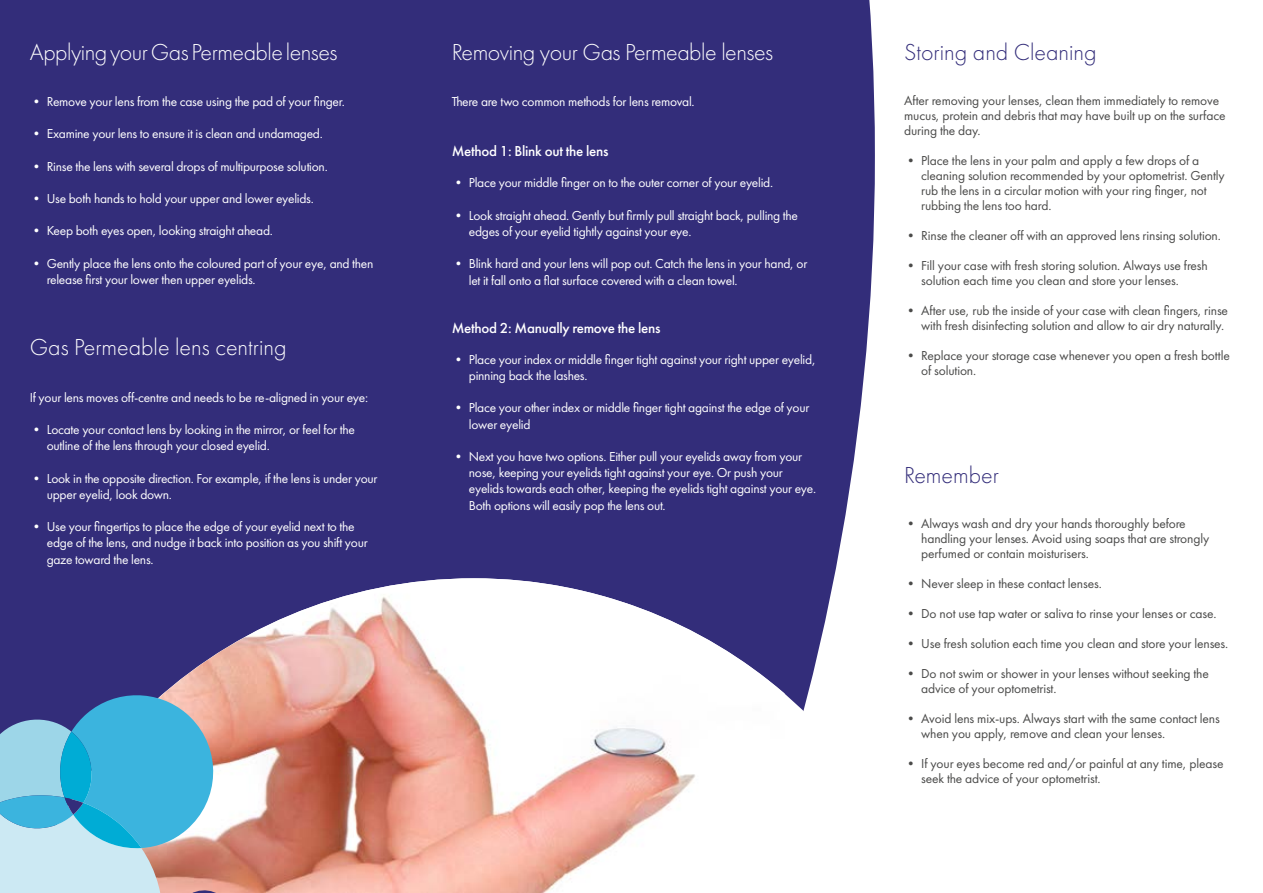
<style>
.page{position:relative;width:1263px;height:893px;background:#fff}
.page>*{position:absolute;margin:0;border:0;box-sizing:border-box;transform-origin:0 0}
.t1{font:300 24px "Futura PT";letter-spacing:-.02em;color:#fff}
.t2{font:300 24px "Futura PT";color:#332d7a}
.t3{font:300 24px "Futura PT";color:#fff}
.t4{font:500 15px "Futura PT";letter-spacing:-.02em;color:#fff}
.t5{font:13.5px/16.2px "Futura PT";letter-spacing:-.02em;color:#fff}
.t6{font:13.5px/15px "Futura PT";letter-spacing:-.01em;color:#4a4a49}
</style>
<div class="page">
<div style="left:0;top:0;width:875px;height:578px;background:#332d7a"></div>
<svg style="left:0;top:578px;width:834px;height:133px;background:#443e85"></svg>
<img style="left:140px;top:578px;width:644px;height:315px">
<svg style="left:0;top:689px;width:234px;height:204px;background:#7eb4cc"></svg>
<h1 class="t1" style="left:30px;top:38px;width:309px">Applying your Gas Permeable lenses</h1>
<p class="t5" style="left:30px;top:93px;width:317px">• Remove your lens from the case using the pad of your finger.</p>
<p class="t5" style="left:30px;top:126px;width:295px">• Examine your lens to ensure it is clean and undamaged.</p>
<p class="t5" style="left:30px;top:158px;width:299px">• Rinse the lens with several drops of multipurpose solution.</p>
<p class="t5" style="left:30px;top:190px;width:286px">• Use both hands to hold your upper and lower eyelids.</p>
<p class="t5" style="left:30px;top:223px;width:245px">• Keep both eyes open, looking straight ahead.</p>
<p class="t5" style="left:47px;top:255px;width:328px;text-indent:-17px">• Gently place the lens onto the coloured part of your eye, and then release first your lower then upper eyelids.</p>
<h1 class="t3" style="left:30px;top:334px;width:258px">Gas Permeable lens centring</h1>
<p class="t5" style="left:30px;top:389px;width:340px">If your lens moves off-centre and needs to be re-aligned in your eye:</p>
<p class="t5" style="left:47px;top:421px;width:310px;text-indent:-17px">• Locate your contact lens by looking in the mirror, or feel for the outline of the lens through your closed eyelid.</p>
<p class="t5" style="left:47px;top:470px;width:332px;text-indent:-17px">• Look in the opposite direction. For example, if the lens is under your upper eyelid, look down.</p>
<p class="t5" style="left:47px;top:518px;width:322px;text-indent:-17px">• Use your fingertips to place the edge of your eyelid next to the edge of the lens, and nudge it back into position as you shift your gaze toward the lens.</p>
<h1 class="t1" style="left:452px;top:38px;width:323px">Removing your Gas Permeable lenses</h1>
<p class="t5" style="left:452px;top:93px;width:244px">There are two common methods for lens removal.</p>
<p class="t4" style="left:452px;top:142px;width:158px">Method 1: Blink out the lens</p>
<p class="t5" style="left:452px;top:175px;width:323px">• Place your middle finger on to the outer corner of your eyelid.</p>
<p class="t5" style="left:469px;top:207px;width:331px;text-indent:-17px">• Look straight ahead. Gently but firmly pull straight back, pulling the edges of your eyelid tightly against your eye.</p>
<p class="t5" style="left:469px;top:256px;width:340px;text-indent:-17px">• Blink hard and your lens will pop out. Catch the lens in your hand, or let it fall onto a flat surface covered with a clean towel.</p>
<p class="t4" style="left:452px;top:319px;width:210px">Method 2: Manually remove the lens</p>
<p class="t5" style="left:469px;top:351px;width:348px;text-indent:-17px">• Place your index or middle finger tight against your right upper eyelid, pinning back the lashes.</p>
<p class="t5" style="left:469px;top:400px;width:342px;text-indent:-17px">• Place your other index or middle finger tight against the edge of your lower eyelid</p>
<p class="t5" style="left:469px;top:448px;width:349px;text-indent:-17px">• Next you have two options. Either pull your eyelids away from your nose, keeping your eyelids tight against your eye. Or push your eyelids towards each other, keeping the eyelids tight against your eye.<br>Both options will easily pop the lens out.</p>
<h1 class="t2" style="left:904px;top:38px;width:194px">Storing and Cleaning</h1>
<p class="t6" style="left:904px;top:93px;width:323px">After removing your lenses, clean them immediately to remove mucus, protein and debris that may have built up on the surface during the day.</p>
<p class="t6" style="left:921px;top:153px;width:305px;text-indent:-17px">• Place the lens in your palm and apply a few drops of a cleaning solution recommended by your optometrist. Gently rub the lens in a circular motion with your ring finger, not rubbing the lens too hard.</p>
<p class="t6" style="left:904px;top:228px;width:318px">• Rinse the cleaner off with an approved lens rinsing solution.</p>
<p class="t6" style="left:921px;top:258px;width:288px;text-indent:-17px">• Fill your case with fresh storing solution. Always use fresh solution each time you clean and store your lenses.</p>
<p class="t6" style="left:904px;top:303px;width:325px;text-align:right">• After use, rub the inside of your case with clean fingers, rinse with fresh disinfecting solution and allow to air dry naturally.</p>
<p class="t6" style="left:921px;top:348px;width:310px;text-indent:-17px">• Replace your storage case whenever you open a fresh bottle of solution.</p>
<h1 class="t2" style="left:904px;top:461px;width:96px">Remember</h1>
<p class="t6" style="left:921px;top:516px;width:290px;text-indent:-17px">• Always wash and dry your hands thoroughly before handling your lenses. Avoid using soaps that are strongly perfumed or contain moisturisers.</p>
<p class="t6" style="left:904px;top:576px;width:199px">• Never sleep in these contact lenses.</p>
<p class="t6" style="left:904px;top:606px;width:314px">• Do not use tap water or saliva to rinse your lenses or case.</p>
<p class="t6" style="left:904px;top:636px;width:326px">• Use fresh solution each time you clean and store your lenses.</p>
<p class="t6" style="left:921px;top:666px;width:289px;text-indent:-17px">• Do not swim or shower in your lenses without seeking the advice of your optometrist.</p>
<p class="t6" style="left:921px;top:711px;width:300px;text-indent:-17px">• Avoid lens mix-ups. Always start with the same contact lens when you apply, remove and clean your lenses.</p>
<p class="t6" style="left:921px;top:756px;width:304px;text-indent:-17px">• If your eyes become red and/or painful at any time, please seek the advice of your optometrist.</p>
</div>
